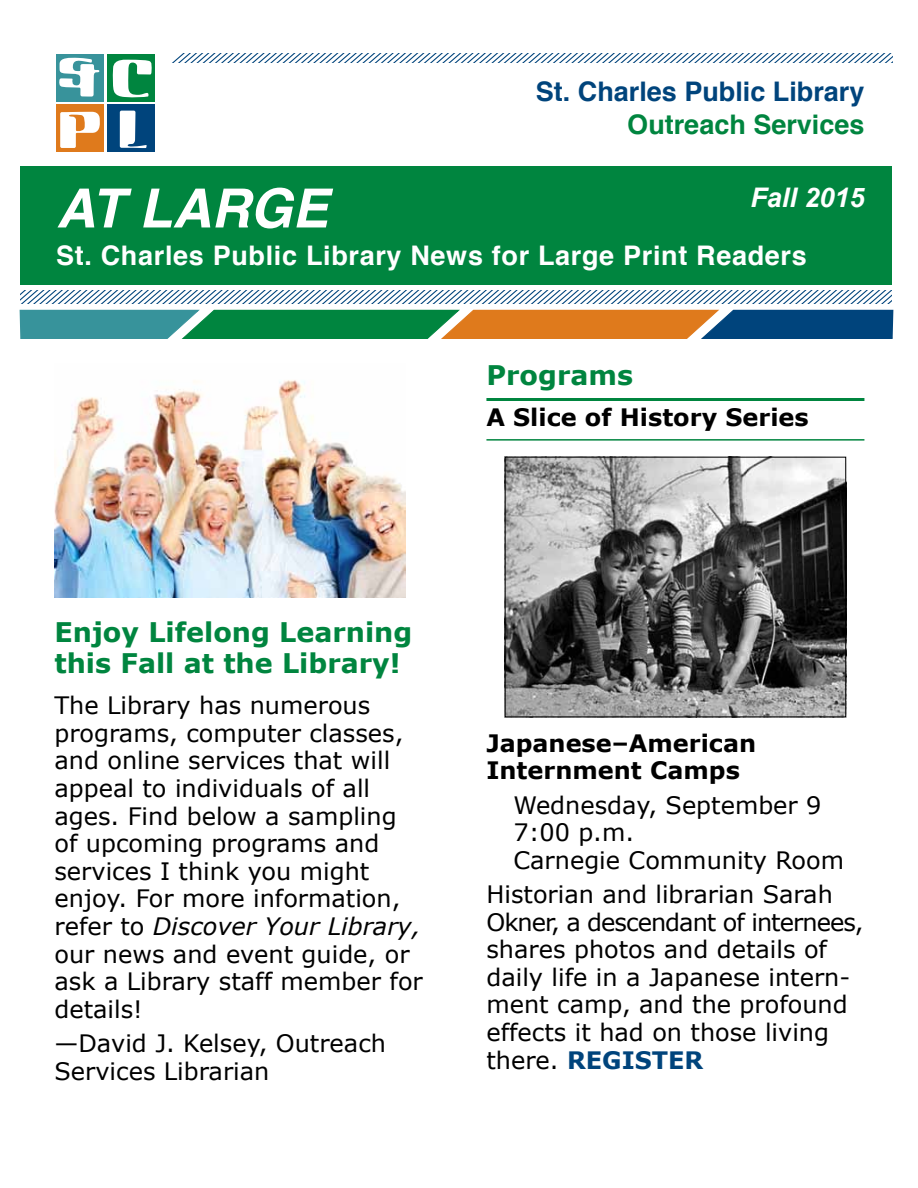
<style>
.page{position:relative;width:918px;height:1188px;background:#fff}
.page>*{position:absolute;margin:0;border:0;box-sizing:border-box;transform-origin:0 0}
.t1{font:italic 700 54px "Helvetica";color:#fff}
.t2{font:700 27px/31px "Verdana";color:#00853f}
.t3{font:700 27px "Helvetica";letter-spacing:.025em;color:#fff}
.t4{font:700 27px "Helvetica";color:#00447c}
.t5{font:700 27px "Helvetica";color:#00853f}
.t6{font:italic 700 27px "Arial";color:#fff}
.t7{font:24px/27.6px "Verdana";color:#000}
.t8{font:700 24px/27.6px "Verdana";color:#000}
.s1{font-style:italic}
.s2{font-weight:700;color:#00447c}
</style>
<div class="page">
<img style="left:54px;top:380px;width:351px;height:217px">
<hr style="left:486px;top:398px;width:378px;height:3px;background:#00853f">
<hr style="left:486px;top:439px;width:378px;height:2px;background:#00853f">
<img style="left:507px;top:459px;width:337px;height:256px">
<div style="left:505px;top:457px;width:341px;height:260px;border:1px solid #000"></div>
<div style="left:56px;top:54px;width:48px;height:48px;background:#38939b"></div>
<div style="left:108px;top:54px;width:47px;height:48px;background:#00853f"></div>
<div style="left:56px;top:105px;width:48px;height:47px;background:#df7a1c"></div>
<div style="left:108px;top:105px;width:47px;height:47px;background:#00447c"></div>
<svg style="left:60px;top:112px;width:40px;height:36px"></svg>
<svg style="left:59px;top:57px;width:40px;height:40px"></svg>
<svg style="left:120px;top:111px;width:27px;height:37px"></svg>
<svg style="left:113px;top:54px;width:780px;height:44px"></svg>
<div style="left:20px;top:166px;width:872px;height:119px;background:#00853f"></div>
<svg style="left:19px;top:291px;width:875px;height:48px"></svg>
<p class="t4" style="left:536px;top:70px;width:330px">St. Charles Public Library</p>
<p class="t5" style="left:627px;top:102px;width:239px">Outreach Services</p>
<p class="t6" style="left:750px;top:180px;width:116px">Fall 2015</p>
<h1 class="t1" style="left:56px;top:164px;width:273px">At LARGE</h1>
<p class="t3" style="left:56px;top:234px;width:752px">St. Charles Public Library News for Large Print Readers</p>
<p class="t2" style="left:486px;top:359px;width:148px">Programs</p>
<p class="t8" style="left:486px;top:403px;width:324px">A Slice of History Series</p>
<p class="t2" style="left:54px;top:616px;width:359px">Enjoy Lifelong Learning this Fall at the Library!</p>
<p class="t7" style="left:54px;top:691px;width:370px">The Library has numerous programs, computer classes, and online services that will appeal to individuals of all ages. Find below a sampling of upcoming programs and services I think you might enjoy. For more information, refer to <span class="s1">Discover Your Library, </span>our news and event guide, or ask a Library staff member for details!</p>
<p class="t7" style="left:54px;top:1029px;width:333px">—David J. Kelsey, Outreach<br>Services Librarian</p>
<p class="t8" style="left:486px;top:729px;width:271px">Japanese–American<br>Internment Camps</p>
<p class="t7" style="left:513px;top:791px;width:332px">Wednesday, September 9<br>7:00 p.m.<br>Carnegie Community Room</p>
<p class="t7" style="left:486px;top:880px;width:379px">Historian and librarian Sarah<br>Okner, a descendant of internees, shares photos and details of daily life in a Japanese intern&shy;ment camp, and the profound effects it had on those living there. <span class="s2">REGISTER</span></p>
</div>
